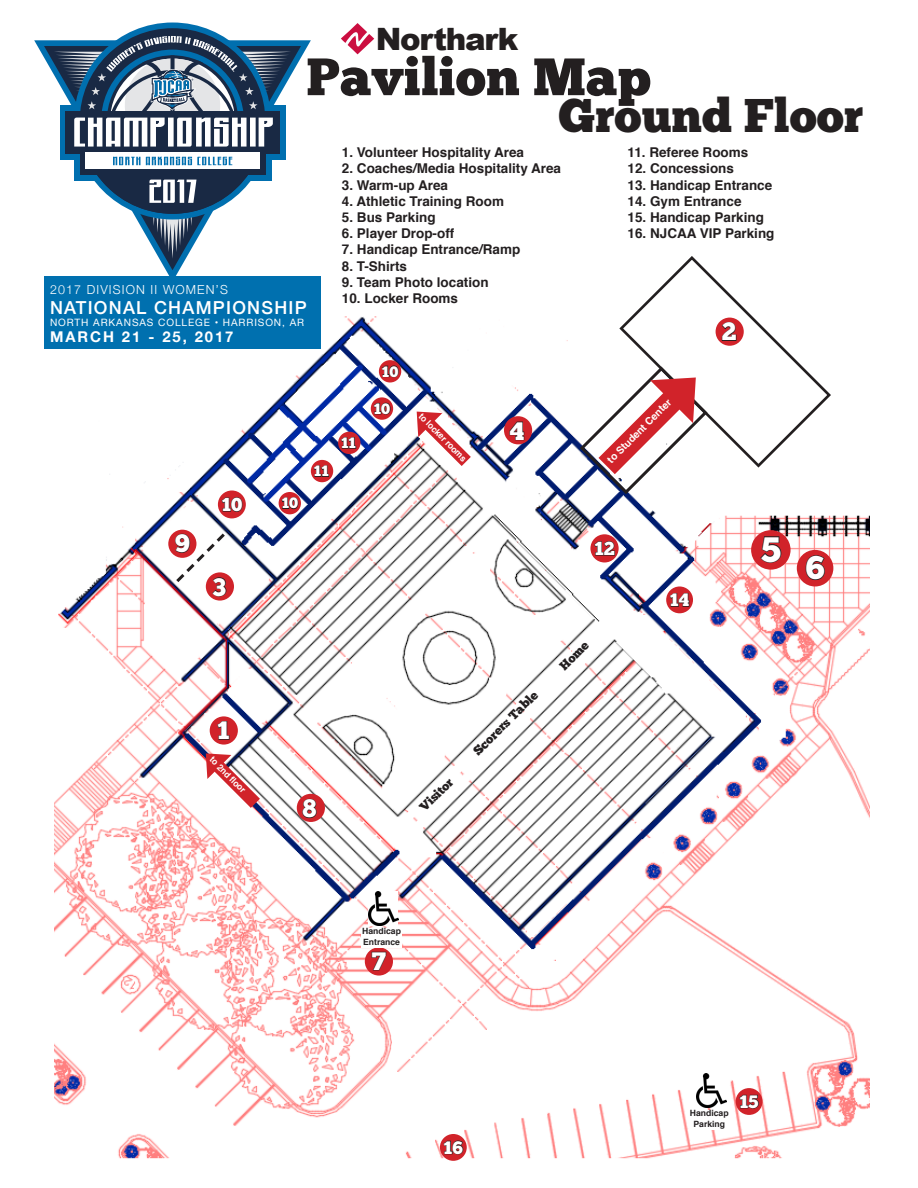
<style>
.page{position:relative;width:918px;height:1188px;background:#fff}
.page>*{position:absolute;margin:0;border:0;box-sizing:border-box;transform-origin:0 0}
.t1{font:52.5px "Chunk Five";color:#231f20}
.t2{font:47.25px "Chunk Five";color:#231f20}
.t3{font:35.25px "Chunk Five";color:#fff}
.t4{font:32.7px "Chunk Five";color:#fff}
.t5{font:900 30.75px "Arial";letter-spacing:-.04em;color:#231f20}
.t6{font:25.2px "Chunk Five";color:#fff}
.t7{font:18.9px "Chunk Five";color:#fff}
.t8{font:18.75px "Chunk Five";color:#fff}
.t9{font:500 18px "Helvetica Neue";letter-spacing:.07em;color:#fff}
.t10{font:18px "Chunk Five";color:#fff}
.t11{font:15px "Chunk Five";color:#fff}
.t12{font:700 14.85px "Helvetica Neue";letter-spacing:.13em;color:#fff}
.t13{font:700 13.5px "Helvetica";color:#231f20}
.t14{font:12.6px "Chunk Five";color:#231f20}
.t15{font:300 12.45px "Helvetica Neue";letter-spacing:.09em;color:#fff}
.t16{font:10.2px "Helvetica Neue";letter-spacing:.09em;color:#fff}
.t17{font:700 10.2px "Helvetica";color:#fff}
.t18{font:700 9px "Helvetica";color:#fff;scale:.95 1}
.t19{font:700 8.7px "Helvetica";color:#231f20}
</style>
<div class="page">
<img style="left:54px;top:316px;width:815px;height:845px">
<svg style="left:341px;top:23px;width:33px;height:31px"></svg>
<svg style="left:34px;top:40px;width:277px;height:236px"></svg>
<svg style="left:44px;top:46px;width:257px;height:224px"></svg>
<svg style="left:54px;top:36px;width:237px;height:223px"></svg>
<div style="left:44px;top:276px;width:277px;height:73px;background:#0070af"></div>
<div style="left:210px;top:716px;width:28px;height:29px;background:#d1232a;border-radius:50%"></div>
<svg style="left:217px;top:721px;width:13px;height:19px"></svg>
<div style="left:206px;top:572px;width:28px;height:29px;background:#d1232a;border-radius:50%"></div>
<div style="left:297px;top:794px;width:28px;height:28px;background:#d1232a;border-radius:50%"></div>
<svg style="left:302px;top:798px;width:15px;height:21px"></svg>
<div style="left:504px;top:416px;width:28px;height:28px;background:#d1232a;border-radius:50%"></div>
<svg style="left:508px;top:421px;width:17px;height:20px"></svg>
<div style="left:751px;top:530px;width:40px;height:40px;background:#d1232a;border-radius:50%"></div>
<svg style="left:760px;top:536px;width:22px;height:27px"></svg>
<div style="left:797px;top:550px;width:36px;height:36px;background:#d1232a;border-radius:50%"></div>
<svg style="left:805px;top:555px;width:20px;height:26px"></svg>
<div style="left:365px;top:947px;width:28px;height:29px;background:#d1232a;border-radius:50%"></div>
<svg style="left:371px;top:951px;width:16px;height:20px"></svg>
<div style="left:590px;top:534px;width:29px;height:28px;background:#d1232a;border-radius:50%"></div>
<svg style="left:594px;top:541px;width:21px;height:15px"></svg>
<div style="left:218px;top:491px;width:28px;height:27px;background:#d1232a;border-radius:50%"></div>
<svg style="left:221px;top:497px;width:22px;height:15px"></svg>
<div style="left:279px;top:492px;width:22px;height:22px;background:#d1232a;border-radius:50%"></div>
<svg style="left:281px;top:497px;width:18px;height:12px"></svg>
<svg style="left:379px;top:360px;width:22px;height:22px"></svg>
<svg style="left:382px;top:365px;width:17px;height:12px"></svg>
<svg style="left:371px;top:397px;width:22px;height:23px"></svg>
<svg style="left:373px;top:403px;width:18px;height:12px"></svg>
<div style="left:736px;top:1088px;width:26px;height:27px;background:#d1232a;border-radius:50%"></div>
<svg style="left:739px;top:1095px;width:20px;height:14px"></svg>
<div style="left:440px;top:1134px;width:27px;height:27px;background:#d1232a;border-radius:50%"></div>
<svg style="left:443px;top:1140px;width:20px;height:15px"></svg>
<div style="left:666px;top:586px;width:27px;height:27px;background:#d1232a;border-radius:50%"></div>
<svg style="left:669px;top:593px;width:21px;height:14px"></svg>
<div style="left:311px;top:460px;width:22px;height:22px;background:#d1232a;border-radius:50%"></div>
<svg style="left:314px;top:465px;width:15px;height:12px"></svg>
<div style="left:338px;top:432px;width:22px;height:22px;background:#d1232a;border-radius:50%"></div>
<svg style="left:341px;top:437px;width:15px;height:12px"></svg>
<div style="left:168px;top:530px;width:28px;height:28px;background:#d1232a;border-radius:50%"></div>
<img style="left:369px;top:891px;width:29px;height:34px">
<div style="left:361px;top:928px;width:41px;height:19px;background:#fff"></div>
<img style="left:696px;top:1073px;width:30px;height:35px">
<div style="left:689px;top:1110px;width:41px;height:20px;background:#fff"></div>
<svg style="left:173px;top:530px;width:55px;height:67px"></svg>
<svg style="left:417px;top:412px;width:54px;height:54px"></svg>
<svg style="left:206px;top:753px;width:54px;height:55px"></svg>
<svg style="left:617px;top:256px;width:216px;height:213px"></svg>
<div style="left:716px;top:318px;width:28px;height:28px;background:#d1232a;border-radius:50%"></div>
<svg style="left:721px;top:322px;width:16px;height:19px"></svg>
<svg style="left:578px;top:364px;width:132px;height:132px"></svg>
<p class="t5" style="left:376px;top:17px;width:144px">Northark</p>
<h1 class="t1" style="left:306px;top:46px;width:346px">Pavilion Map</h1>
<h1 class="t2" style="left:558px;top:88px;width:307px">Ground Floor</h1>
<p class="t15" style="left:50px;top:280px;width:180px">2017 DIVISION II WOMEN’S</p>
<p class="t9" style="left:50px;top:293px;width:258px">NATIONAL CHAMPIONSHIP</p>
<p class="t16" style="left:50px;top:315px;width:256px">NORTH ARKANSAS COLLEGE • HARRISON, AR</p>
<p class="t12" style="left:50px;top:325px;width:185px">MARCH 21 - 25, 2017</p>
<p class="t6" style="left:175px;top:528px;width:16px">9</p>
<p class="t8" style="left:222px;top:493px;width:22px">10</p>
<p class="t11" style="left:282px;top:494px;width:18px">10</p>
<p class="t11" style="left:314px;top:462px;width:16px">11</p>
<p class="t6" style="left:213px;top:572px;width:15px">3</p>
<p class="t13" style="left:342px;top:142px;width:184px">1. Volunteer Hospitality Area</p>
<p class="t13" style="left:342px;top:158px;width:221px">2. Coaches/Media Hospitality Area</p>
<p class="t13" style="left:342px;top:174px;width:108px">3. Warm-up Area</p>
<p class="t13" style="left:342px;top:190px;width:164px">4. Athletic Training Room</p>
<p class="t13" style="left:342px;top:206px;width:95px">5. Bus Parking</p>
<p class="t13" style="left:342px;top:223px;width:114px">6. Player Drop-off</p>
<p class="t13" style="left:342px;top:239px;width:180px">7. Handicap Entrance/Ramp</p>
<p class="t13" style="left:342px;top:255px;width:67px">8. T-Shirts</p>
<p class="t13" style="left:342px;top:271px;width:148px">9. Team Photo location</p>
<p class="t13" style="left:342px;top:287px;width:118px">10. Locker Rooms</p>
<p class="t11" style="left:341px;top:434px;width:16px">11</p>
<p class="t11" style="left:382px;top:362px;width:18px">10</p>
<p class="t11" style="left:374px;top:400px;width:18px">10</p>
<p class="t18" style="left:425px;top:410px;width:68px;rotate:45deg">to locker rooms</p>
<p class="t6" style="left:510px;top:416px;width:16px">4</p>
<p class="t13" style="left:628px;top:142px;width:122px">11. Referee Rooms</p>
<p class="t13" style="left:628px;top:158px;width:108px">12. Concessions</p>
<p class="t13" style="left:628px;top:174px;width:146px">13. Handicap Entrance</p>
<p class="t13" style="left:628px;top:190px;width:115px">14. Gym Entrance</p>
<p class="t13" style="left:628px;top:206px;width:138px">15. Handicap Parking</p>
<p class="t13" style="left:628px;top:223px;width:148px">16. NJCAA VIP Parking</p>
<p class="t17" style="left:603px;top:455px;width:87px;rotate:-45deg">to Student Center</p>
<p class="t7" style="left:594px;top:537px;width:22px">12</p>
<p class="t10" style="left:670px;top:589px;width:21px">14</p>
<p class="t6" style="left:722px;top:317px;width:16px">2</p>
<p class="t3" style="left:761px;top:528px;width:22px">5</p>
<p class="t6" style="left:217px;top:715px;width:14px">1</p>
<p class="t18" style="left:216px;top:753px;width:51px;rotate:45deg">to 2nd floor</p>
<p class="t6" style="left:302px;top:793px;width:16px">8</p>
<p class="t14" style="left:417px;top:804px;width:43px;rotate:-45deg">Visitor</p>
<p class="t14" style="left:470px;top:748px;width:87px;rotate:-45deg">Scorers Table</p>
<p class="t14" style="left:556px;top:662px;width:37px;rotate:-45deg">Home</p>
<p class="t4" style="left:806px;top:548px;width:21px">6</p>
<p class="t19" style="left:362px;top:924px;width:40px">Handicap</p>
<p class="t19" style="left:363px;top:934px;width:38px">Entrance</p>
<p class="t6" style="left:372px;top:946px;width:16px">7</p>
<p class="t10" style="left:444px;top:1137px;width:21px">16</p>
<p class="t19" style="left:690px;top:1106px;width:40px">Handicap</p>
<p class="t19" style="left:693px;top:1117px;width:33px">Parking</p>
<p class="t10" style="left:739px;top:1091px;width:21px">15</p>
</div>
